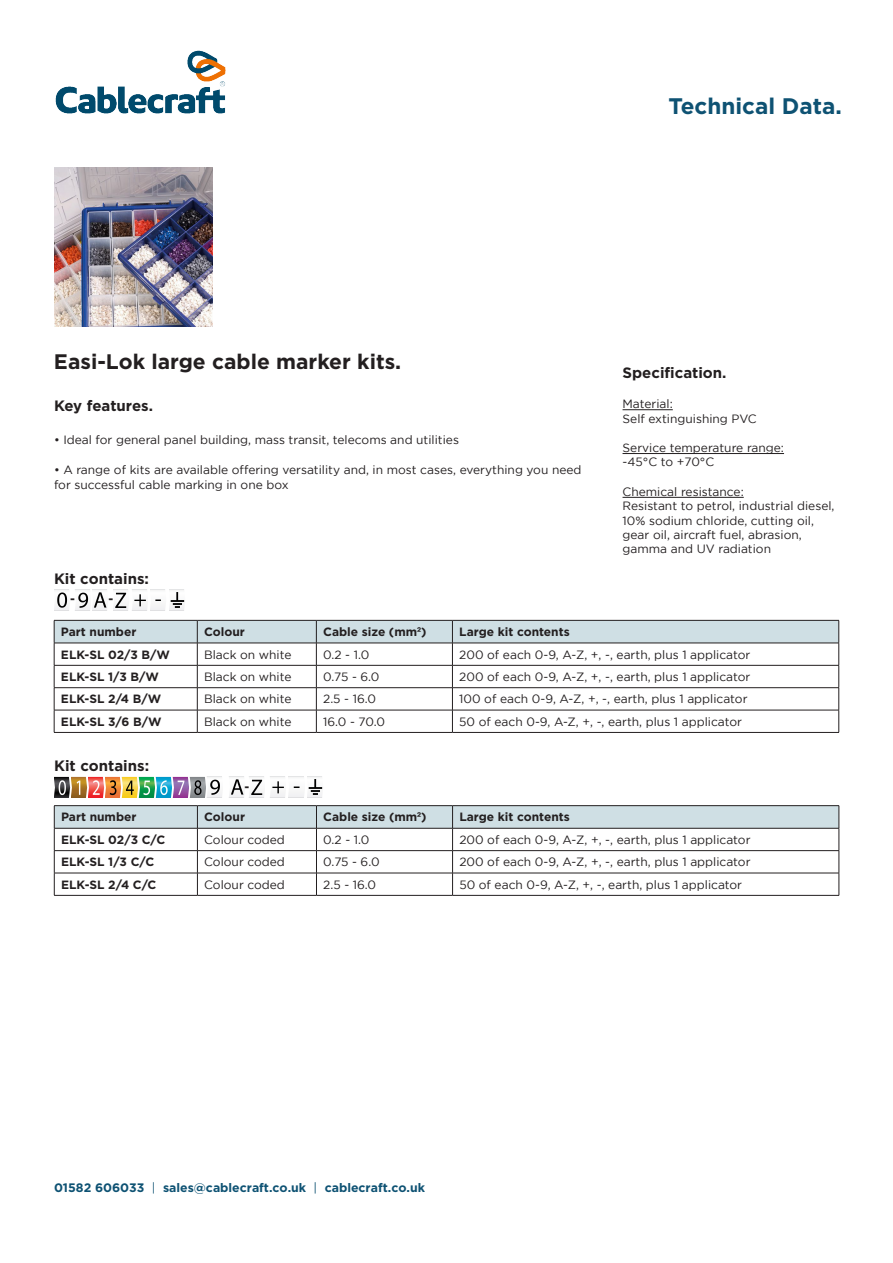
<style>
.page{position:relative;width:893px;height:1263px;background:#fff}
.page>*{position:absolute;margin:0;border:0;box-sizing:border-box;transform-origin:0 0}
.t1{font:700 22.5px "Gotham";color:#0e5273}
.t2{font:700 21px "Gotham";color:#231f20}
.t3{font:700 15px "Gotham";color:#231f20}
.t4{font:700 12.3px "Gotham";color:#0e5273}
.t5{font:12px/14.4px "Gotham";color:#231f20}
.t6{font:700 12px "Gotham";color:#231f20}
.s1{font-family:"Century Gothic"}
.s2{font-weight:400}
</style>
<div class="page">
<img style="left:55px;top:50px;width:171px;height:64px">
<hr style="left:622px;top:409px;width:51px;height:1px;background:#231f20">
<hr style="left:622px;top:453px;width:162px;height:1px;background:#231f20">
<hr style="left:622px;top:497px;width:122px;height:1px;background:#231f20">
<hr style="left:54px;top:732px;width:143px;height:1px;background:#231f20">
<hr style="left:197px;top:732px;width:119px;height:1px;background:#231f20">
<hr style="left:316px;top:732px;width:136px;height:1px;background:#231f20">
<hr style="left:452px;top:732px;width:387px;height:1px;background:#231f20">
<svg style="left:54px;top:620px;width:785px;height:112px"></svg>
<hr style="left:54px;top:710px;width:143px;height:1px;background:#231f20">
<hr style="left:197px;top:710px;width:119px;height:1px;background:#231f20">
<hr style="left:316px;top:710px;width:136px;height:1px;background:#231f20">
<hr style="left:452px;top:710px;width:387px;height:1px;background:#231f20">
<img style="left:54px;top:592px;width:15px;height:19px">
<img style="left:132px;top:594px;width:15px;height:17px">
<img style="left:150px;top:599px;width:15px;height:12px">
<img style="left:169px;top:592px;width:16px;height:19px">
<hr style="left:54px;top:805px;width:143px;height:1px;background:#231f20">
<hr style="left:197px;top:805px;width:119px;height:1px;background:#231f20">
<hr style="left:316px;top:805px;width:137px;height:1px;background:#231f20">
<hr style="left:453px;top:805px;width:386px;height:1px;background:#231f20">
<svg style="left:54px;top:806px;width:786px;height:89px"></svg>
<hr style="left:54px;top:895px;width:143px;height:1px;background:#231f20">
<hr style="left:197px;top:895px;width:119px;height:1px;background:#231f20">
<hr style="left:316px;top:895px;width:137px;height:1px;background:#231f20">
<hr style="left:453px;top:895px;width:386px;height:1px;background:#231f20">
<img style="left:75px;top:592px;width:32px;height:19px">
<img style="left:54px;top:777px;width:168px;height:20px">
<img style="left:270px;top:781px;width:15px;height:16px">
<img style="left:288px;top:786px;width:16px;height:11px">
<img style="left:307px;top:779px;width:16px;height:18px">
<img style="left:54px;top:168px;width:158px;height:159px">
<img style="left:113px;top:592px;width:15px;height:19px">
<img style="left:229px;top:779px;width:15px;height:18px">
<img style="left:249px;top:779px;width:15px;height:18px">
<p class="t1" style="left:668px;top:93px;width:175px">Technical Data.</p>
<p class="t2" style="left:54px;top:349px;width:349px">Easi-Lok large cable marker kits.</p>
<p class="t3" style="left:54px;top:397px;width:101px">Key features.</p>
<p class="t5" style="left:54px;top:432px;width:406px">• Ideal for general panel building, mass transit, telecoms and utilities</p>
<p class="t5" style="left:54px;top:462px;width:529px">• A range of kits are available offering versatility and, in most cases, everything you need for successful cable marking in one box</p>
<p class="t3" style="left:54px;top:570px;width:97px">Kit contains:</p>
<p class="t6" style="left:70px;top:592px;width:6px">-</p>
<p class="t6" style="left:108px;top:592px;width:6px">-</p>
<p class="t3" style="left:622px;top:364px;width:105px">Specification.</p>
<p class="t5" style="left:622px;top:396px;width:52px">Material:</p>
<p class="t5" style="left:622px;top:411px;width:136px">Self extinguishing PVC</p>
<p class="t5" style="left:622px;top:440px;width:163px">Service temperature range:</p>
<p class="t5" style="left:622px;top:455px;width:93px">-45°C to +70°C</p>
<p class="t5" style="left:622px;top:484px;width:123px">Chemical resistance:</p>
<p class="t5" style="left:622px;top:498px;width:214px">Resistant to petrol, industrial diesel, 10% sodium chloride, cutting oil, gear oil, aircraft fuel, abrasion, gamma and UV radiation</p>
<p class="t6" style="left:61px;top:625px;width:77px">Part number</p>
<p class="t6" style="left:204px;top:625px;width:42px">Colour</p>
<p class="t6" style="left:323px;top:625px;width:105px">Cable size (mm<span class="s1">²</span>)</p>
<p class="t6" style="left:459px;top:625px;width:112px">Large kit contents</p>
<p class="t6" style="left:61px;top:647px;width:111px">ELK-SL 02/3 B/W</p>
<p class="t5" style="left:204px;top:647px;width:89px">Black on white</p>
<p class="t5" style="left:323px;top:647px;width:48px">0.2 - 1.0</p>
<p class="t5" style="left:459px;top:647px;width:293px">200 of each 0-9, A-Z, +, -, earth, plus 1 applicator</p>
<p class="t6" style="left:61px;top:670px;width:100px">ELK-SL 1/3 B/W</p>
<p class="t5" style="left:204px;top:669px;width:89px">Black on white</p>
<p class="t5" style="left:323px;top:669px;width:58px">0.75 - 6.0</p>
<p class="t5" style="left:459px;top:669px;width:293px">200 of each 0-9, A-Z, +, -, earth, plus 1 applicator</p>
<p class="t6" style="left:61px;top:692px;width:102px">ELK-SL 2/4 B/W</p>
<p class="t5" style="left:204px;top:692px;width:89px">Black on white</p>
<p class="t5" style="left:323px;top:692px;width:54px">2.5 - 16.0</p>
<p class="t5" style="left:459px;top:692px;width:290px">100 of each 0-9, A-Z, +, -, earth, plus 1 applicator</p>
<p class="t6" style="left:61px;top:714px;width:102px">ELK-SL 3/6 B/W</p>
<p class="t5" style="left:204px;top:714px;width:89px">Black on white</p>
<p class="t5" style="left:323px;top:714px;width:63px">16.0 - 70.0</p>
<p class="t5" style="left:459px;top:714px;width:284px">50 of each 0-9, A-Z, +, -, earth, plus 1 applicator</p>
<p class="t3" style="left:54px;top:757px;width:97px">Kit contains:</p>
<p class="t6" style="left:245px;top:780px;width:6px">-</p>
<p class="t6" style="left:61px;top:810px;width:77px">Part number</p>
<p class="t6" style="left:204px;top:810px;width:42px">Colour</p>
<p class="t6" style="left:323px;top:810px;width:105px">Cable size (mm<span class="s1">²</span>)</p>
<p class="t6" style="left:459px;top:810px;width:112px">Large kit contents</p>
<p class="t6" style="left:61px;top:833px;width:106px">ELK-SL 02/3 C/C</p>
<p class="t5" style="left:204px;top:832px;width:82px">Colour coded</p>
<p class="t5" style="left:323px;top:832px;width:48px">0.2 - 1.0</p>
<p class="t5" style="left:459px;top:832px;width:293px">200 of each 0-9, A-Z, +, -, earth, plus 1 applicator</p>
<p class="t6" style="left:61px;top:855px;width:95px">ELK-SL 1/3 C/C</p>
<p class="t5" style="left:204px;top:854px;width:82px">Colour coded</p>
<p class="t5" style="left:323px;top:854px;width:58px">0.75 - 6.0</p>
<p class="t5" style="left:459px;top:854px;width:293px">200 of each 0-9, A-Z, +, -, earth, plus 1 applicator</p>
<p class="t6" style="left:61px;top:877px;width:97px">ELK-SL 2/4 C/C</p>
<p class="t5" style="left:204px;top:877px;width:82px">Colour coded</p>
<p class="t5" style="left:323px;top:877px;width:54px">2.5 - 16.0</p>
<p class="t5" style="left:459px;top:877px;width:284px">50 of each 0-9, A-Z, +, -, earth, plus 1 applicator</p>
<p class="t4" style="left:54px;top:1181px;width:373px">01582 606033 <span class="s2">|</span> sales@cablecraft.co.uk <span class="s2">|</span> cablecraft.co.uk</p>
</div>
